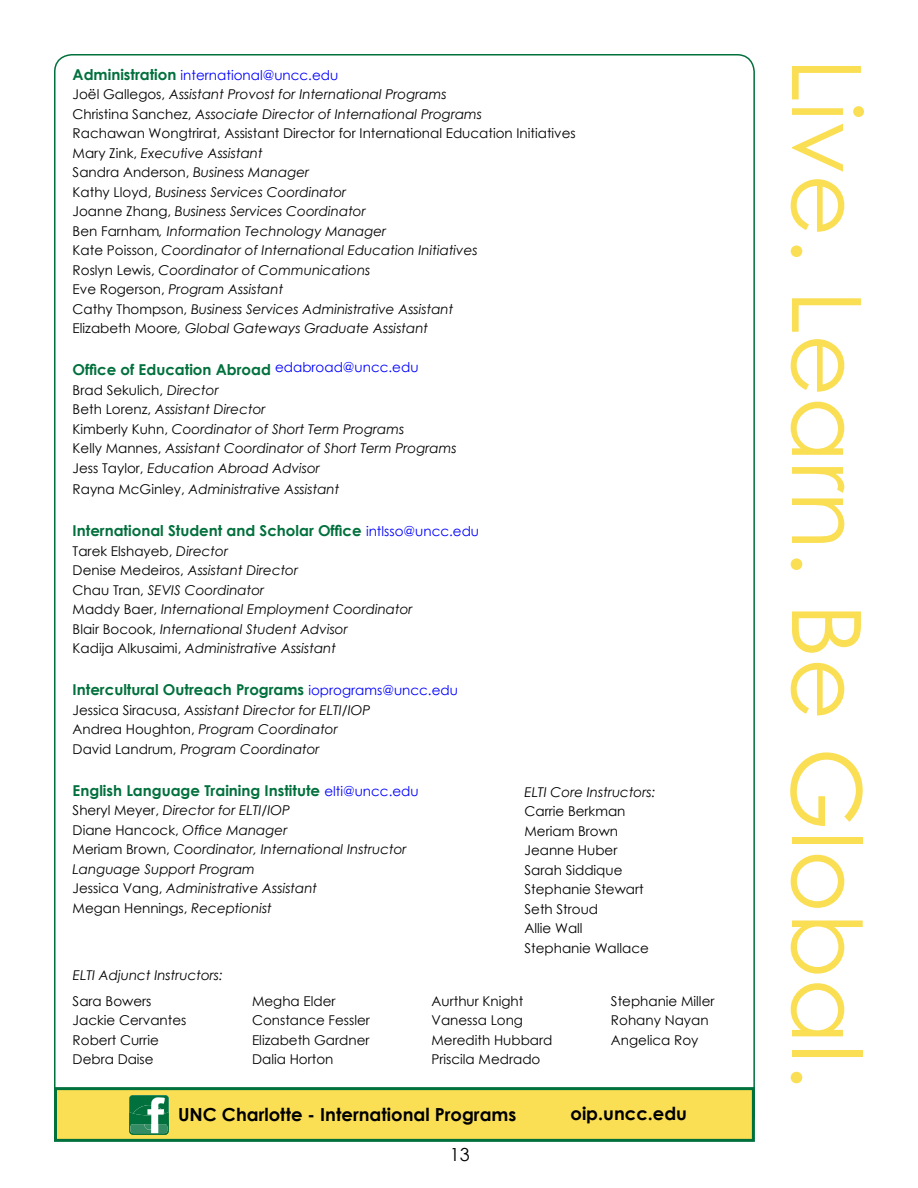
<style>
.page{position:relative;width:918px;height:1188px;background:#fff}
.page>*{position:absolute;margin:0;border:0;box-sizing:border-box;transform-origin:0 0}
.t1{font:96px "Century Gothic";color:#fadf54}
.t2{font:700 18px "Century Gothic";color:#000}
.t3{font:18px "Century Gothic";color:#000}
.t4{font:700 15px "Century Gothic";color:#00703c}
.t5{font:italic 13.5px/19.5px "Century Gothic";color:#000}
.t6{font:13.5px/19.5px "Century Gothic";color:#000}
.s1{font-weight:700;font-style:normal;font-size:15px;color:#00703c}
.s2{font-style:normal;color:#00f}
.s3{font-style:normal}
.s4{font-weight:400;font-size:13.5px;color:#00f}
</style>
<div class="page">
<div style="left:54px;top:1087px;width:701px;height:55px;background:#fadf54;border:3px solid #00703c"></div>
<svg style="left:129px;top:1095px;width:40px;height:40px;background:#45966f"></svg>
<p class="t5" style="left:73px;top:65px;width:505px"><span class="s1">Administration</span> <span class="s2">international@uncc.edu<br></span><span class="s3">Joël Gallegos,</span> Assistant Provost for International Programs<br><span class="s3">Christina Sanchez,</span> Associate Director of International Programs<br><span class="s3">Rachawan Wongtrirat, Assistant Director for International Education Initiatives Mary Zink,</span> Executive Assistant<br><span class="s3">Sandra Anderson,</span> Business Manager<br><span class="s3">Kathy Lloyd,</span> Business Services Coordinator<br><span class="s3">Joanne Zhang,</span> Business Services Coordinator<br><span class="s3">Ben Farnham</span>, Information Technology Manager<br><span class="s3">Kate Poisson,</span> Coordinator of International Education Initiatives<br><span class="s3">Roslyn Lewis,</span> Coordinator of Communications<br><span class="s3">Eve Rogerson,</span> Program Assistant<br><span class="s3">Cathy Thompson,</span> Business Services Administrative Assistant<br><span class="s3">Elizabeth Moore</span>, Global Gateways Graduate Assistant</p>
<p class="t4" style="left:73px;top:359px;width:347px">Office of Education Abroad <sup>edabroad@uncc.edu</sup></p>
<p class="t5" style="left:73px;top:380px;width:385px"><span class="s3">Brad Sekulich,</span> Director<br><span class="s3">Beth Lorenz,</span> Assistant Director<br><span class="s3">Kimberly Kuhn,</span> Coordinator of Short Term Programs<br><span class="s3">Kelly Mannes,</span> Assistant Coordinator of Short Term Programs <span class="s3">Jess Taylor,</span> Education Abroad Advisor</p>
<p class="t5" style="left:73px;top:480px;width:268px"><span class="s3">Rayna McGinley,</span> Administrative Assistant</p>
<p class="t4" style="left:73px;top:520px;width:408px">International Student and Scholar Office <span class="s4">intlsso@uncc.edu</span></p>
<p class="t5" style="left:73px;top:541px;width:342px"><span class="s3">Tarek Elshayeb,</span> Director<br><span class="s3">Denise Medeiros,</span> Assistant Director<br><span class="s3">Chau Tran,</span> SEVIS Coordinator<br><span class="s3">Maddy Baer,</span> International Employment Coordinator <span class="s3">Blair Bocook,</span> International Student Advisor<br><span class="s3">Kadija Alkusaimi,</span> Administrative Assistant</p>
<p class="t4" style="left:73px;top:679px;width:387px">Intercultural Outreach Programs <span class="s4">ioprograms@uncc.edu</span></p>
<p class="t5" style="left:73px;top:700px;width:299px"><span class="s3">Jessica Siracusa,</span> Assistant Director for ELTI/IOP<br><span class="s3">Andrea Houghton,</span> Program Coordinator<br><span class="s3">David Landrum,</span> Program Coordinator</p>
<p class="t4" style="left:73px;top:779px;width:348px">English Language Training Institute <span class="s4">elti@uncc.edu</span></p>
<p class="t5" style="left:73px;top:801px;width:335px"><span class="s3">Sheryl Meyer,</span> Director for ELTI/IOP<br><span class="s3">Diane Hancock,</span> Office Manager<br><span class="s3">Meriam Brown,</span> Coordinator, International Instructor Language Support Program<br><span class="s3">Jessica Vang,</span> Administrative Assistant<br><span class="s3">Megan Hennings,</span> Receptionist</p>
<p class="t5" style="left:525px;top:782px;width:132px">ELTI Core Instructors:</p>
<p class="t6" style="left:525px;top:802px;width:126px">Carrie Berkman<br>Meriam Brown<br>Jeanne Huber<br>Sarah Siddique<br>Stephanie Stewart<br>Seth Stroud<br>Allie Wall<br>Stephanie Wallace</p>
<p class="t5" style="left:73px;top:965px;width:152px">ELTI Adjunct Instructors:</p>
<p class="t6" style="left:73px;top:991px;width:115px">Sara Bowers<br>Jackie Cervantes<br>Robert Currie<br>Debra Daise</p>
<p class="t6" style="left:252px;top:991px;width:119px">Megha Elder<br>Constance Fessler<br>Elizabeth Gardner<br>Dalia Horton</p>
<p class="t6" style="left:432px;top:991px;width:122px">Aurthur Knight<br>Vanessa Long<br>Meredith Hubbard<br>Priscila Medrado</p>
<p class="t6" style="left:611px;top:991px;width:105px">Stephanie Miller<br>Rohany Nayan<br>Angelica Roy</p>
<h2 class="t2" style="left:178px;top:1100px;width:340px">UNC Charlotte - International Programs</h2>
<h2 class="t3" style="left:450px;top:1142px;width:21px">13</h2>
<h2 class="t2" style="left:570px;top:1100px;width:118px">oip.uncc.edu</h2>
<h1 class="t1" style="left:894px;top:58px;width:1033px;rotate:90deg">Live. Learn. Be Global.</h1>
</div>
